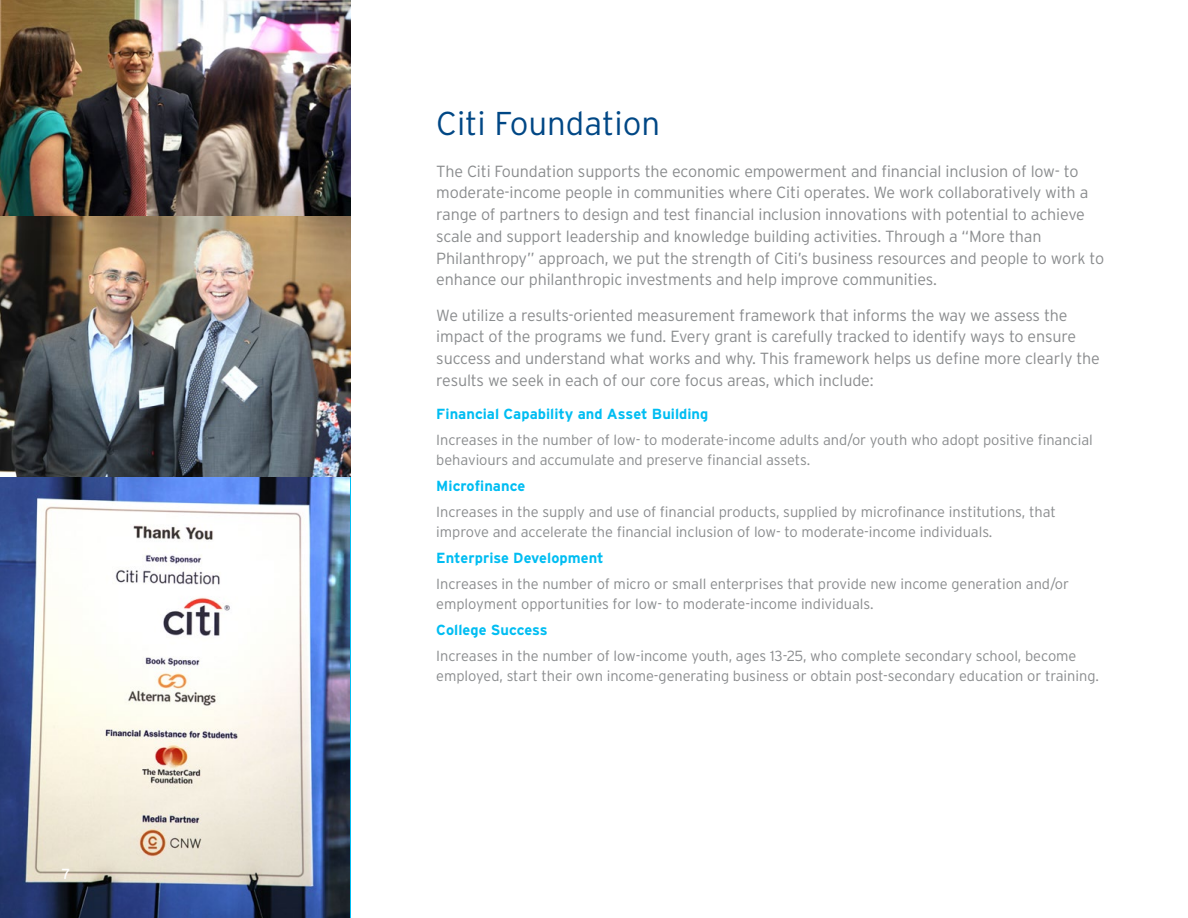
<style>
.page{position:relative;width:1188px;height:918px;background:#fff}
.page>*{position:absolute;margin:0;border:0;box-sizing:border-box;transform-origin:0 0}
.t1{font:300 33px "Interstate";color:#004785}
.t2{font:300 16.2px/21.8px "Interstate";letter-spacing:-.01em;color:#8a8c8e}
.t3{font:300 14.7px/19.5px "Interstate";letter-spacing:-.005em;color:#8a8c8e}
.t4{font:700 14.7px "Interstate";color:#00bdf2}
.t5{font:14.7px "Interstate";color:#fff}
</style>
<div class="page">
<img style="left:0;top:215px;width:351px;height:263px">
<img style="left:0;top:478px;width:350px;height:440px">
<img style="left:0;top:0;width:351px;height:215px">
<p class="t5" style="left:62px;top:865px;width:10px">7</p>
<h1 class="t1" style="left:436px;top:104px;width:225px">Citi Foundation</h1>
<p class="t2" style="left:436px;top:160px;width:669px">The Citi Foundation supports the economic empowerment and financial inclusion of low- to moderate-income people in communities where Citi operates. We work collaboratively with a range of partners to design and test financial inclusion innovations with potential to achieve scale and support leadership and knowledge building activities. Through a “More than Philanthropy” approach, we put the strength of Citi’s business resources and people to work to enhance our philanthropic investments and help improve communities.</p>
<p class="t2" style="left:436px;top:304px;width:665px">We utilize a results-oriented measurement framework that informs the way we assess the impact of the programs we fund. Every grant is carefully tracked to identify ways to ensure success and understand what works and why. This framework helps us define more clearly the results we seek in each of our core focus areas, which include:</p>
<p class="t4" style="left:436px;top:406px;width:274px">Financial Capability and Asset Building</p>
<p class="t3" style="left:436px;top:430px;width:658px">Increases in the number of low- to moderate-income adults and/or youth who adopt positive financial behaviours and accumulate and preserve financial assets.</p>
<p class="t4" style="left:436px;top:478px;width:91px">Microfinance</p>
<p class="t3" style="left:436px;top:502px;width:621px">Increases in the supply and use of financial products, supplied by microfinance institutions, that improve and accelerate the financial inclusion of low- to moderate-income individuals.</p>
<p class="t4" style="left:436px;top:550px;width:169px">Enterprise Development</p>
<p class="t3" style="left:436px;top:574px;width:634px">Increases in the number of micro or small enterprises that provide new income generation and/or employment opportunities for low- to moderate-income individuals.</p>
<p class="t4" style="left:436px;top:622px;width:113px">College Success</p>
<p class="t3" style="left:436px;top:646px;width:664px">Increases in the number of low-income youth, ages 13-25, who complete secondary school, become employed, start their own income-generating business or obtain post-secondary education or training.</p>
</div>
